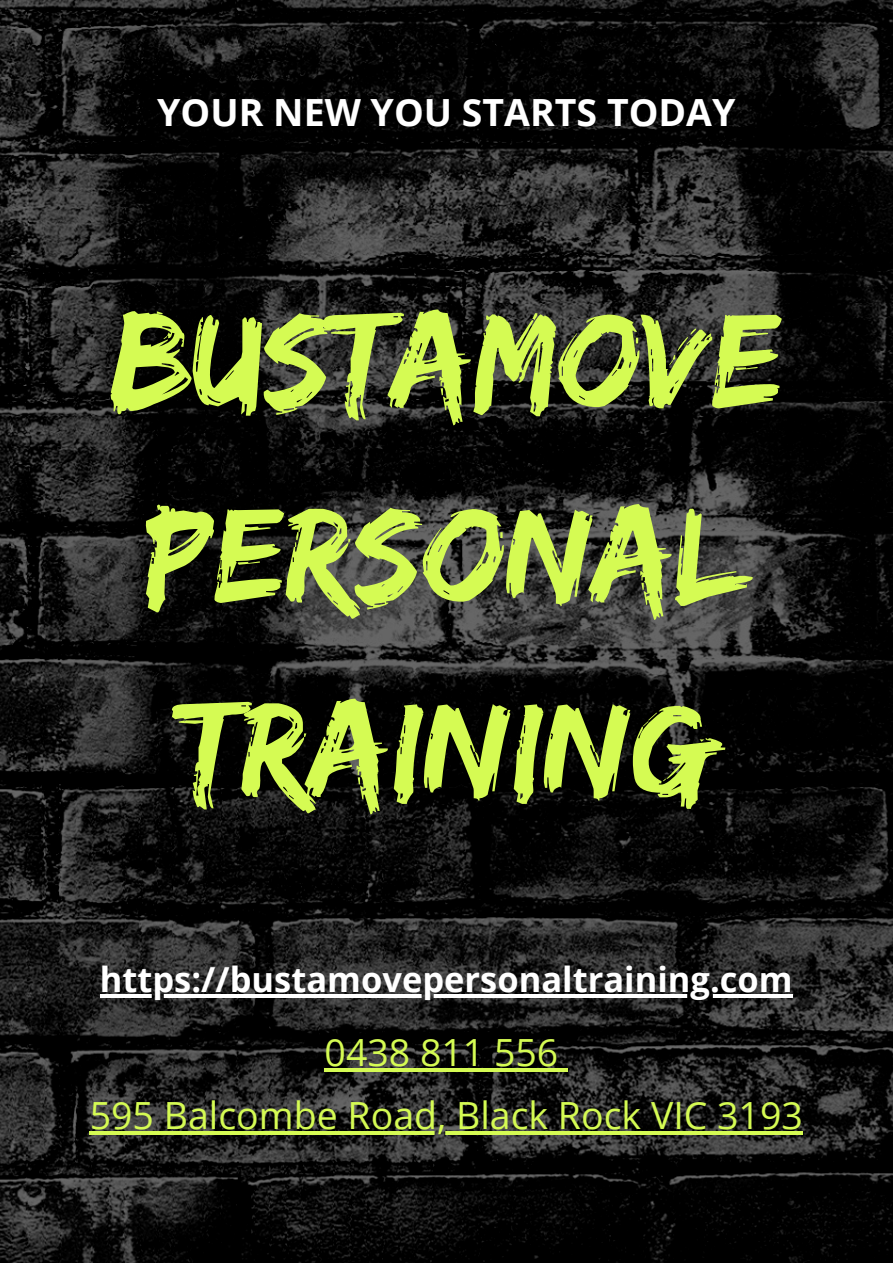
<style>
.page{position:relative;width:893px;height:1264px;background:#fff}
.page>*{position:absolute;margin:0;border:0;box-sizing:border-box;transform-origin:0 0}
.t1{font:139.35px/194.4px "Edo";color:#d5fb53}
.t2{font:37.5px/62.6px "Open Sans";color:#d5fb53;text-align:center}
.t3{font:700 37.5px "Open Sans";color:#fff}
.t4{font:700 34.5px "Open Sans";color:#fff}
</style>
<div class="page">
<img style="left:0;top:0;width:892px;height:1262px">
<hr style="left:100px;top:994px;width:692px;height:3px;background:#fff">
<hr style="left:324px;top:1068px;width:234px;height:3px;background:#d5fb53">
<svg style="left:558px;top:1068px;width:10px;height:3px"></svg>
<svg style="left:90px;top:1130px;width:712px;height:4px;background:#a7c347"></svg>
<p class="t3" style="left:157px;top:86px;width:580px">YOUR NEW YOU STARTS TODAY</p>
<h1 class="t1" style="left:110px;top:260px;width:673px">BUSTAMOVE<br>PERSONAL<br>TRAINING</h1>
<p class="t4" style="left:100px;top:955px;width:694px">https://bustamovepersonaltraining.com</p>
<p class="t2" style="left:90px;top:1020px;width:714px">0438 811 556<br>595 Balcombe Road, Black Rock VIC 3193</p>
</div>
